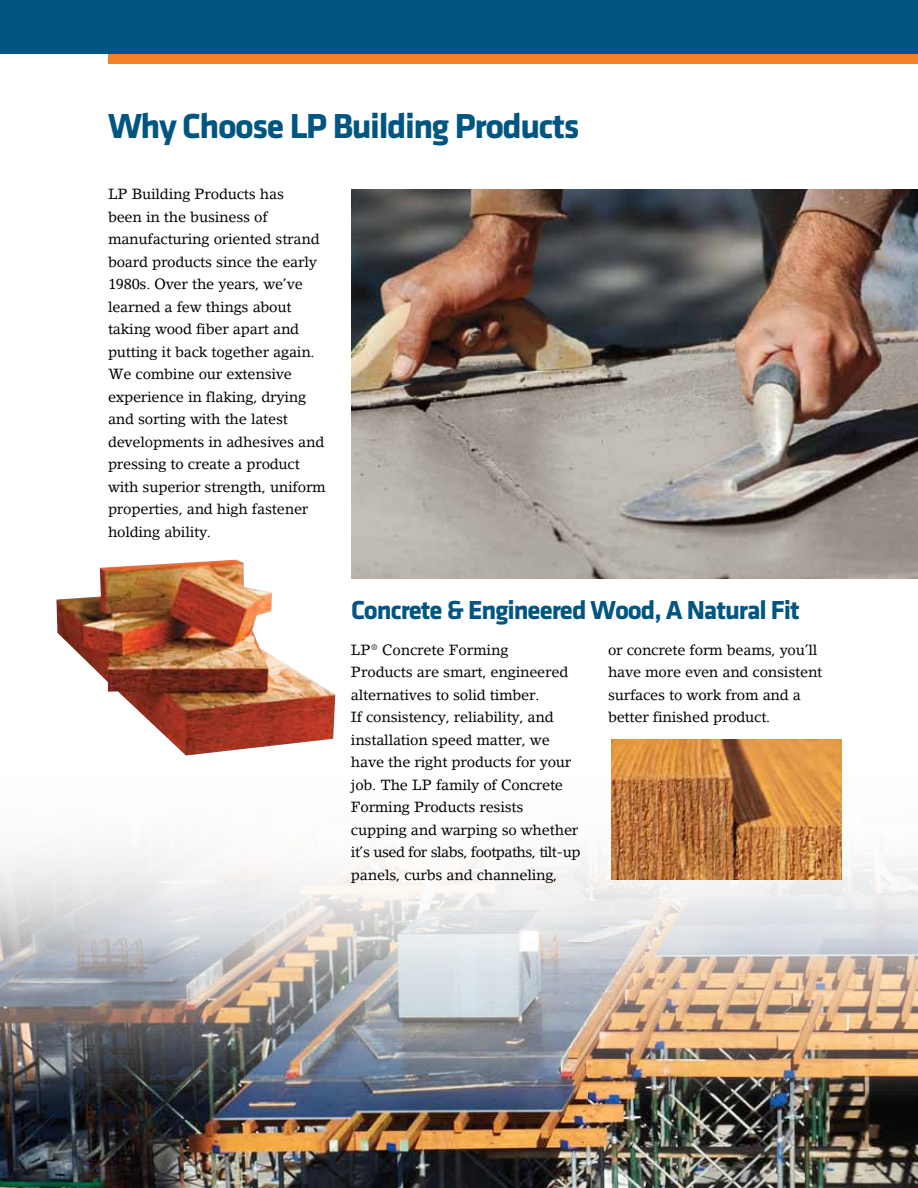
<style>
.page{position:relative;width:918px;height:1188px;background:#fff}
.page>*{position:absolute;margin:0;border:0;box-sizing:border-box;transform-origin:0 0}
.t1{font:700 36px "Klavika";letter-spacing:-.04em;color:#005581}
.t2{font:700 27px "Klavika";letter-spacing:-.04em;color:#005581}
.t3{font:14.7px/22.5px "Lino Letter Std";letter-spacing:-.015em;color:#000}
</style>
<div class="page">
<div style="left:108px;top:46px;width:810px;height:18px;background:#f58025"></div>
<img style="left:0;top:610px;width:918px;height:578px">
<img style="left:351px;top:189px;width:567px;height:390px">
<img style="left:56px;top:568px;width:82px;height:143px">
<div style="left:0;top:0;width:918px;height:54px;background:#005581"></div>
<img style="left:611px;top:740px;width:230px;height:139px">
<h1 class="t1" style="left:108px;top:107px;width:473px">Why Choose LP Building Products</h1>
<p class="t3" style="left:108px;top:183px;width:219px">LP Building Products has<br>been in the business of manufacturing oriented strand board products since the early<br>1980s. Over the years, we’ve learned a few things about taking wood fiber apart and putting it back together again.<br>We combine our extensive experience in flaking, drying and sorting with the latest developments in adhesives and pressing to create a product with superior strength, uniform properties, and high fastener holding ability.</p>
<h2 class="t2" style="left:351px;top:596px;width:450px">Concrete &amp; Engineered Wood, A Natural Fit</h2>
<p class="t3" style="left:351px;top:638px;width:231px">LP® Concrete Forming<br>Products are smart, engineered alternatives to solid timber.<br>If consistency, reliability, and installation speed matter, we have the right products for your job. The LP family of Concrete<br>Forming Products resists cupping and warping so whether it’s used for slabs, footpaths, tilt-up panels, curbs and channeling,</p>
<p class="t3" style="left:608px;top:638px;width:216px">or concrete form beams, you’ll have more even and consistent surfaces to work from and a better finished product.</p>
</div>
